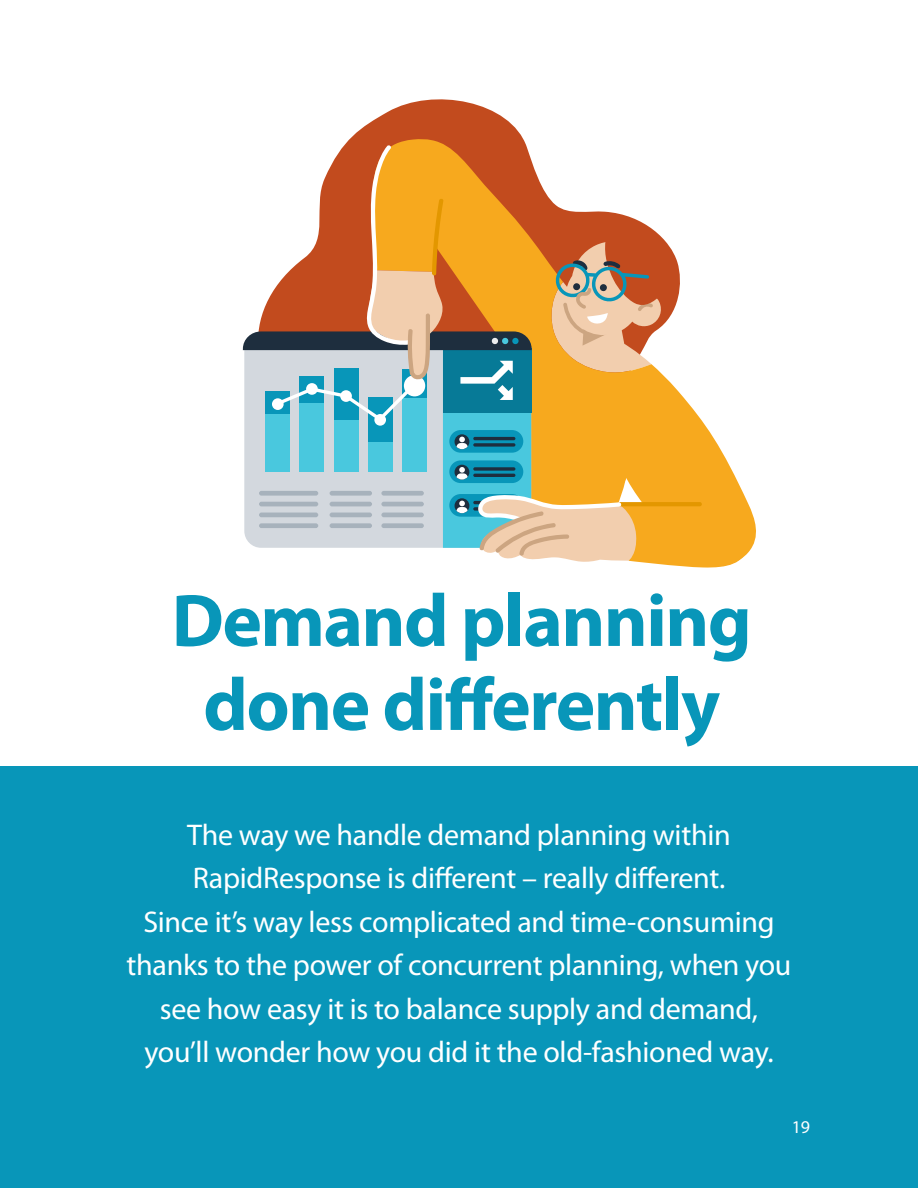
<style>
.page{position:relative;width:918px;height:1188px;background:#fff}
.page>*{position:absolute;margin:0;border:0;box-sizing:border-box;transform-origin:0 0}
.H2_teal{font:700 75px/84px "Myriad Pro";letter-spacing:-.02em;color:#0896b9;text-align:center}
.Intro_First_Paragrap{font:30px/43.5px "Myriad Pro";letter-spacing:-.01em;color:#fff;text-align:center}
.t1{font:18px "Myriad Pro";color:#fff}
</style>
<div class="page">
<div style="left:0;top:767px;width:918px;height:421px;background:#0896b9"></div>
<svg style="left:345px;top:99px;width:177px;height:45px;fill:#c24b1e"></svg>
<svg style="left:371px;top:137px;width:385px;height:413px"></svg>
<svg style="left:242px;top:144px;width:508px;height:424px"></svg>
<p class="H2_teal" style="left:172px;top:576px;width:582px">Demand planning done differently</p>
<p class="Intro_First_Paragrap" style="left:127px;top:813px;width:666px">The way we handle demand planning within RapidResponse is different – really different.<br>Since it’s way less complicated and time-consuming thanks to the power of concurrent planning, when you see how easy it is to balance supply and demand, you’ll wonder how you did it the old-fashioned way.</p>
<p class="t1" style="left:792px;top:1116px;width:20px">19</p>
</div>
